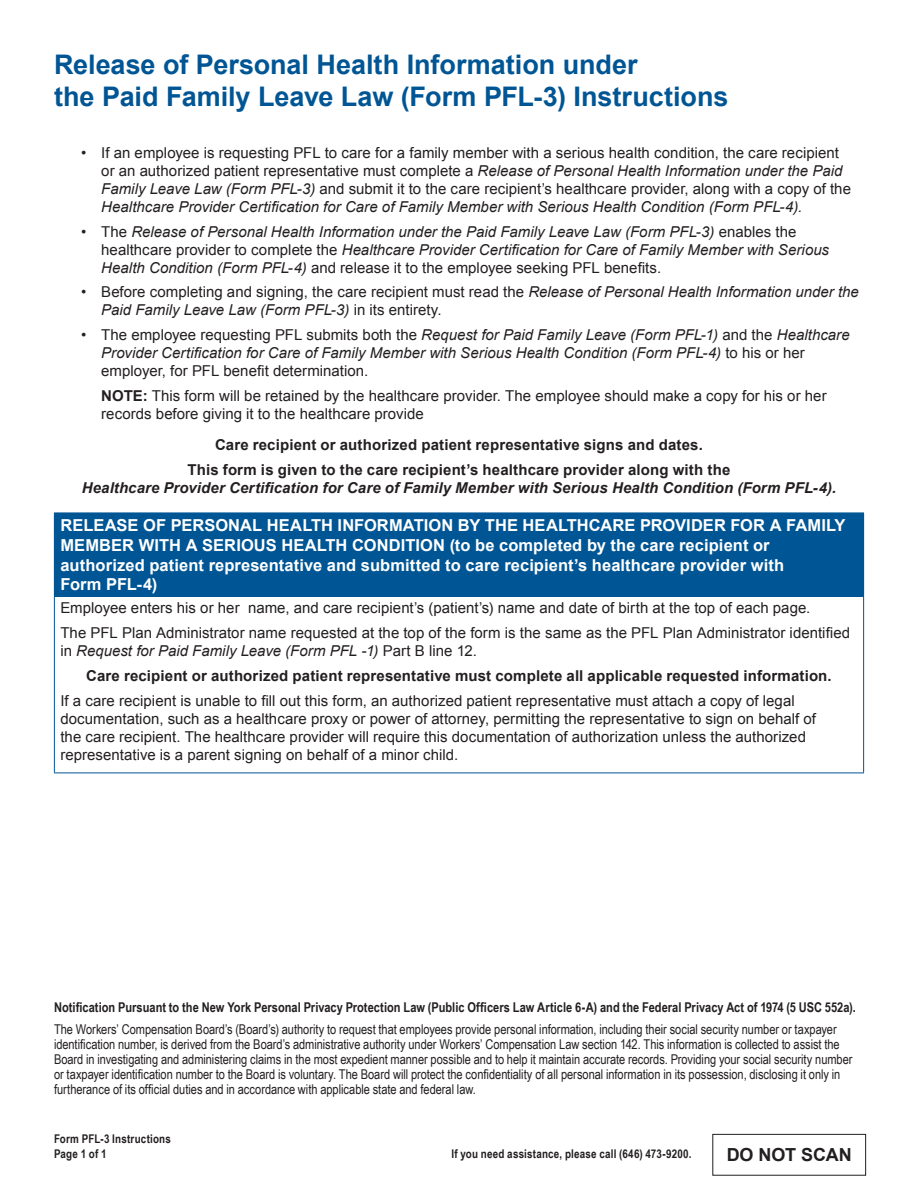
<style>
.page{position:relative;width:918px;height:1188px;background:#fff}
.page>*{position:absolute;margin:0;border:0;box-sizing:border-box;transform-origin:0 0}
.t1{font:700 27px/32.4px "Arial";color:#005594}
.t2{font:700 18px "Arial";letter-spacing:-.005em;color:#231f20}
.t3{font:700 16.5px/19.8px "Arial";letter-spacing:.005em;color:#fff}
.Body{font:15px/18px "Arial";letter-spacing:.005em;color:#231f20}
.t4{font:italic 15px/18px "Arial";color:#231f20}
.Bullets_-_Tier_2{font:italic 700 15px/18px "Arial";letter-spacing:.01em;color:#231f20;text-align:center}
.Bullets_-_Tier_2-2{font:15px/18px "Arial";letter-spacing:.005em;color:#231f20}
.Body-2{font:700 15px "Arial";letter-spacing:.01em;color:#231f20}
.Bullets_-_Tier_2-3{font:700 15px "Arial";letter-spacing:.01em;color:#231f20}
.t5{font:13.5px/15px "Arial Narrow";letter-spacing:-.005em;color:#231f20}
.t6{font:700 13.5px "Arial Narrow";color:#231f20}
.t7{font:700 12px "Arial Narrow";letter-spacing:.015em;color:#231f20}
.s1{font-style:italic}
.s2{font-style:normal}
.s3{font-weight:700}
</style>
<div class="page">
<div style="left:54px;top:513px;width:810px;height:83px;background:#005594"></div>
<hr style="left:54px;top:597px;width:1px;height:176px;background:#005594">
<hr style="left:863px;top:597px;width:1px;height:176px;background:#005594">
<hr style="left:54px;top:773px;width:810px;height:1px;background:#005594">
<hr style="left:54px;top:596px;width:810px;height:1px;background:#005594">
<div style="left:712px;top:1134px;width:154px;height:42px;border:1px solid #231f20"></div>
<p class="t1" style="left:54px;top:49px;width:676px">Release of Personal Health Information under<br>the Paid Family Leave Law (Form PFL-3) Instructions</p>
<p class="Body" style="left:101px;top:144px;width:751px;text-indent:-20px">• If an employee is requesting PFL to care for a family member with a serious health condition, the care recipient or an authorized patient representative must complete a <span class="s1">Release of Personal Health Information under the Paid Family Leave Law (Form PFL-3)</span> and submit it to the care recipient’s healthcare provider, along with a copy of the <span class="s1">Healthcare Provider Certification for Care of Family Member with Serious Health Condition (Form PFL-4).</span></p>
<p class="t4" style="left:101px;top:223px;width:729px;text-indent:-20px"><span class="s2">• The</span> Release of Personal Health Information under the Paid Family Leave Law (Form PFL-3) <span class="s2">enables the healthcare provider to complete the</span> Healthcare Provider Certification for Care of Family Member with Serious<br>Health Condition (Form PFL-4) <span class="s2">and release it to the employee seeking PFL benefits.</span></p>
<p class="t4" style="left:101px;top:283px;width:759px;text-indent:-20px"><span class="s2">• Before completing and signing, the care recipient must read the</span> Release of Personal Health Information under the<br>Paid Family Leave Law (Form PFL-3) <span class="s2">in its entirety.</span></p>
<p class="t4" style="left:101px;top:326px;width:750px;text-indent:-20px"><span class="s2">• The employee requesting PFL submits both the</span> Request for Paid Family Leave (Form PFL-1) <span class="s2">and the</span> Healthcare<br>Provider Certification for Care of Family Member with Serious Health Condition (Form PFL-4) <span class="s2">to his or her employer, for PFL benefit determination.</span></p>
<p class="Bullets_-_Tier_2-2" style="left:101px;top:387px;width:727px"><span class="s3">NOTE:</span> This form will be retained by the healthcare provider. The employee should make a copy for his or her records before giving it to the healthcare provide</p>
<p class="Bullets_-_Tier_2-3" style="left:215px;top:435px;width:489px">Care recipient or authorized patient representative signs and dates.</p>
<p class="Bullets_-_Tier_2" style="left:82px;top:461px;width:756px"><span class="s2">This form is given to the care recipient’s healthcare provider along with the<br></span>Healthcare Provider Certification for Care of Family Member with Serious Health Condition (Form PFL-4).</p>
<p class="t3" style="left:60px;top:516px;width:787px">RELEASE OF PERSONAL HEALTH INFORMATION BY THE HEALTHCARE PROVIDER FOR A FAMILY MEMBER WITH A SERIOUS HEALTH CONDITION (to be completed by the care recipient or authorized patient representative and submitted to care recipient’s healthcare provider with<br>Form PFL-4)</p>
<p class="Body" style="left:60px;top:599px;width:752px">Employee enters his or her name, and care recipient’s (patient’s) name and date of birth at the top of each page.</p>
<p class="Body" style="left:60px;top:624px;width:791px">The PFL Plan Administrator name requested at the top of the form is the same as the PFL Plan Administrator identified in <span class="s1">Request for Paid Family Leave (Form PFL -1)</span> Part B line 12.</p>
<p class="Body-2" style="left:86px;top:666px;width:747px">Care recipient or authorized patient representative must complete all applicable requested information.</p>
<p class="Body" style="left:60px;top:691px;width:757px">If a care recipient is unable to fill out this form, an authorized patient representative must attach a copy of legal documentation, such as a healthcare proxy or power of attorney, permitting the representative to sign on behalf of the care recipient. The healthcare provider will require this documentation of authorization unless the authorized representative is a parent signing on behalf of a minor child.</p>
<p class="t6" style="left:54px;top:997px;width:804px">Notification Pursuant to the New York Personal Privacy Protection Law (Public Officers Law Article 6-A) and the Federal Privacy Act of 1974 (5 USC 552a).</p>
<p class="t5" style="left:54px;top:1021px;width:800px">The Workers’ Compensation Board’s (Board’s) authority to request that employees provide personal information, including their social security number or taxpayer identification number, is derived from the Board’s administrative authority under Workers’ Compensation Law section 142. This information is collected to assist the Board in investigating and administering claims in the most expedient manner possible and to help it maintain accurate records. Providing your social security number or taxpayer identification number to the Board is voluntary. The Board will protect the confidentiality of all personal information in its possession, disclosing it only in furtherance of its official duties and in accordance with applicable state and federal law.</p>
<p class="t7" style="left:54px;top:1130px;width:119px">Form PFL-3 Instructions</p>
<p class="t7" style="left:54px;top:1144px;width:54px">Page 1 of 1</p>
<p class="t7" style="left:451px;top:1144px;width:242px">If you need assistance, please call (646) 473-9200.</p>
<p class="t2" style="left:727px;top:1143px;width:127px">DO NOT SCAN</p>
</div>
